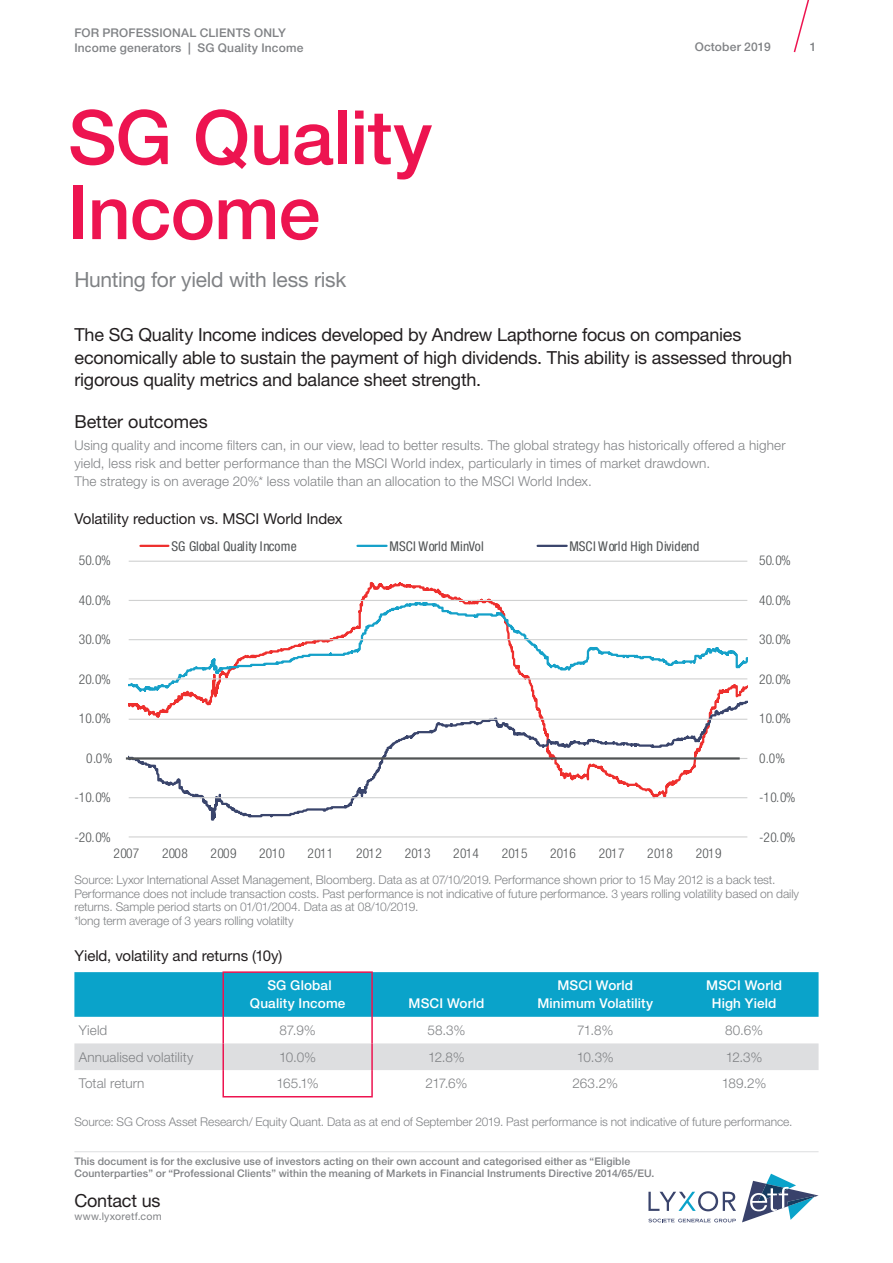
<style>
.page{position:relative;width:893px;height:1263px;background:#fff}
.page>*{position:absolute;margin:0;border:0;box-sizing:border-box;transform-origin:0 0}
.Intro_-_Conclusion_H{font:500 75px/75px "Helvetica Neue LT Pro";letter-spacing:-.01em;color:#ed1450}
.t1{font:21px "Helvetica Neue LT Pro";letter-spacing:-.015em;color:#808285}
.Heading_2_-_First_pa{font:18px/22.5px "Helvetica Neue LT Pro";letter-spacing:-.015em;color:#231f20}
.Heading_3{font:18px "Helvetica Neue LT Pro";letter-spacing:-.005em;color:#231f20}
.Heading_2{font:18px "Helvetica Neue LT Pro";letter-spacing:-.01em;color:#231f20}
.Heading_3-2{font:15px "Helvetica Neue LT Pro";letter-spacing:-.005em;color:#231f20}
.Body_-_9pt_12pt{font:300 13.5px/18px "Helvetica Neue LT Pro";letter-spacing:.01em;color:#808285}
.t2{font:300 condensed 13.5px "Helvetica Neue LT Pro";letter-spacing:.025em;color:#515455}
.Table_information{font:300 13.5px "Helvetica Neue LT Pro";letter-spacing:.01em;color:#808285}
.Body_-_9pt_12pt-2{font:500 13.5px/18px "Helvetica Neue LT Pro";letter-spacing:.01em;color:#fff;text-align:center}
.t3{font:condensed 13.5px "Helvetica Neue LT Pro";color:#515455}
.t4{font:condensed 13.5px "Helvetica Neue LT Pro";letter-spacing:.025em;color:#515455}
.Heading_2_-_First_pa-2{font:300 12px/13.5px "Helvetica Neue LT Pro";letter-spacing:-.005em;color:#808285}
.t5{font:500 12px/15px "Helvetica Neue LT Pro";letter-spacing:.015em;color:#808285}
.Footnote{font:500 10.5px/12px "Helvetica Neue LT Pro";letter-spacing:.01em;color:#808285}
.t6{font:10.5px "Helvetica Neue LT Pro";letter-spacing:.02em;color:#808285}
</style>
<div class="page">
<svg style="left:793px;top:0;width:17px;height:53px"></svg>
<svg style="left:648px;top:1219px;width:88px;height:3px"></svg>
<svg style="left:648px;top:1191px;width:88px;height:20px"></svg>
<svg style="left:742px;top:1174px;width:77px;height:48px"></svg>
<hr style="left:74px;top:1151px;width:745px;height:1px;background:#dddee0">
<div style="left:74px;top:972px;width:745px;height:45px;background:#0aa3ca"></div>
<div style="left:74px;top:1043px;width:745px;height:27px;background:#dddee0"></div>
<hr style="left:222px;top:971px;width:151px;height:2px;background:#ed1450">
<hr style="left:222px;top:973px;width:2px;height:44px;background:#ed1450">
<hr style="left:371px;top:973px;width:2px;height:44px;background:#ed1450">
<hr style="left:222px;top:1017px;width:2px;height:26px;background:#ed1450">
<hr style="left:371px;top:1017px;width:2px;height:26px;background:#ed1450">
<hr style="left:222px;top:1043px;width:2px;height:27px;background:#ed1450">
<hr style="left:371px;top:1043px;width:2px;height:27px;background:#ed1450">
<hr style="left:222px;top:1070px;width:2px;height:26px;background:#ed1450">
<hr style="left:371px;top:1070px;width:2px;height:26px;background:#ed1450">
<hr style="left:222px;top:1096px;width:151px;height:1px;background:#ed1450">
<svg style="left:174px;top:581px;width:568px;height:119px"></svg>
<svg style="left:128px;top:598px;width:620px;height:97px"></svg>
<svg style="left:128px;top:700px;width:620px;height:121px"></svg>
<hr style="left:140px;top:545px;width:28px;height:2px;background:#ee2f2d">
<hr style="left:357px;top:545px;width:30px;height:2px;background:#15a1c9">
<hr style="left:538px;top:545px;width:29px;height:2px;background:#3a456c">
<hr style="left:129px;top:561px;width:618px;height:1px;background:#d0d1d1">
<hr style="left:129px;top:600px;width:618px;height:1px;background:#d0d1d1">
<hr style="left:129px;top:639px;width:618px;height:1px;background:#d0d1d1">
<hr style="left:129px;top:678px;width:618px;height:1px;background:#d0d1d1">
<hr style="left:129px;top:719px;width:618px;height:1px;background:#d0d1d1">
<hr style="left:129px;top:797px;width:618px;height:1px;background:#d0d1d1">
<hr style="left:129px;top:836px;width:618px;height:1px;background:#d0d1d1">
<hr style="left:129px;top:758px;width:618px;height:1px;background:#d0d1d1">
<hr style="left:126px;top:757px;width:614px;height:3px;background:#515455">
<p class="t5" style="left:74px;top:25px;width:231px">FOR PROFESSIONAL CLIENTS ONLY<br>Income generators | SG Quality Income</p>
<p class="t5" style="left:695px;top:39px;width:78px">October 2019</p>
<p class="t5" style="left:810px;top:39px;width:8px">1</p>
<p class="Intro_-_Conclusion_H" style="left:68px;top:99px;width:366px">SG Quality<br>Income</p>
<p class="t1" style="left:74px;top:267px;width:273px">Hunting for yield with less risk</p>
<p class="Heading_2_-_First_pa" style="left:74px;top:323px;width:719px">The SG Quality Income indices developed by Andrew Lapthorne focus on companies economically able to sustain the payment of high dividends. This ability is assessed through rigorous quality metrics and balance sheet strength.</p>
<p class="Heading_3" style="left:74px;top:410px;width:135px">Better outcomes</p>
<p class="Body_-_9pt_12pt" style="left:74px;top:435px;width:713px">Using quality and income filters can, in our view, lead to better results. The global strategy has historically offered a higher yield, less risk and better performance than the MSCI World index, particularly in times of market drawdown.<br>The strategy is on average 20%* less volatile than an allocation to the MSCI World Index.</p>
<p class="Heading_3-2" style="left:74px;top:509px;width:270px">Volatility reduction vs. MSCI World Index</p>
<p class="t3" style="left:172px;top:538px;width:127px">SG Global Quality Income</p>
<p class="t3" style="left:390px;top:538px;width:96px">MSCI World MinVol</p>
<p class="t4" style="left:569px;top:538px;width:131px">MSCI World High Dividend</p>
<p class="t2" style="left:79px;top:553px;width:33px">50.0%</p>
<p class="t2" style="left:759px;top:553px;width:33px">50.0%</p>
<p class="t2" style="left:79px;top:592px;width:33px">40.0%</p>
<p class="t2" style="left:759px;top:592px;width:33px">40.0%</p>
<p class="t2" style="left:79px;top:632px;width:33px">30.0%</p>
<p class="t2" style="left:759px;top:632px;width:33px">30.0%</p>
<p class="t2" style="left:79px;top:671px;width:33px">20.0%</p>
<p class="t2" style="left:759px;top:671px;width:33px">20.0%</p>
<p class="t2" style="left:79px;top:711px;width:33px">10.0%</p>
<p class="t2" style="left:759px;top:711px;width:33px">10.0%</p>
<p class="t2" style="left:86px;top:750px;width:28px">0.0%</p>
<p class="t2" style="left:759px;top:750px;width:28px">0.0%</p>
<p class="t2" style="left:74px;top:790px;width:38px">-10.0%</p>
<p class="t2" style="left:759px;top:790px;width:38px">-10.0%</p>
<p class="t2" style="left:74px;top:829px;width:38px">-20.0%</p>
<p class="t2" style="left:759px;top:829px;width:38px">-20.0%</p>
<p class="t2" style="left:114px;top:845px;width:27px">2007</p>
<p class="t2" style="left:162px;top:845px;width:27px">2008</p>
<p class="t2" style="left:211px;top:845px;width:27px">2009</p>
<p class="t2" style="left:259px;top:845px;width:27px">2010</p>
<p class="t2" style="left:308px;top:845px;width:27px">2011</p>
<p class="t2" style="left:356px;top:845px;width:27px">2012</p>
<p class="t2" style="left:405px;top:845px;width:27px">2013</p>
<p class="t2" style="left:453px;top:845px;width:27px">2014</p>
<p class="t2" style="left:502px;top:845px;width:27px">2015</p>
<p class="t2" style="left:550px;top:845px;width:27px">2016</p>
<p class="t2" style="left:599px;top:845px;width:27px">2017</p>
<p class="t2" style="left:647px;top:845px;width:27px">2018</p>
<p class="t2" style="left:696px;top:845px;width:27px">2019</p>
<p class="Heading_2_-_First_pa-2" style="left:74px;top:873px;width:726px">Source: Lyxor International Asset Management, Bloomberg. Data as at 07/10/2019. Performance shown prior to 15 May 2012 is a back test.<br>Performance does not include transaction costs. Past performance is not indicative of future performance. 3 years rolling volatility based on daily returns. Sample period starts on 01/01/2004. Data as at 08/10/2019.</p>
<p class="Heading_2_-_First_pa-2" style="left:74px;top:913px;width:221px">*long term average of 3 years rolling volatilty</p>
<p class="Heading_3-2" style="left:74px;top:946px;width:209px">Yield, volatility and returns (10y)</p>
<p class="Body_-_9pt_12pt-2" style="left:250px;top:976px;width:97px">SG Global<br>Quality Income</p>
<p class="Body_-_9pt_12pt-2" style="left:409px;top:994px;width:77px">MSCI World</p>
<p class="Body_-_9pt_12pt-2" style="left:537px;top:976px;width:117px">MSCI World<br>Minimum Volatility</p>
<p class="Body_-_9pt_12pt-2" style="left:706px;top:975px;width:77px">MSCI World<br>High Yield</p>
<p class="Table_information" style="left:79px;top:1022px;width:30px">Yield</p>
<p class="Table_information" style="left:280px;top:1022px;width:38px">87.9%</p>
<p class="Table_information" style="left:427px;top:1022px;width:39px">58.3%</p>
<p class="Table_information" style="left:577px;top:1022px;width:38px">71.8%</p>
<p class="Table_information" style="left:725px;top:1022px;width:39px">80.6%</p>
<p class="Table_information" style="left:79px;top:1048px;width:116px">Annualised volatility</p>
<p class="Table_information" style="left:279px;top:1048px;width:39px">10.0%</p>
<p class="Table_information" style="left:428px;top:1048px;width:38px">12.8%</p>
<p class="Table_information" style="left:577px;top:1048px;width:39px">10.3%</p>
<p class="Table_information" style="left:726px;top:1048px;width:38px">12.3%</p>
<p class="Table_information" style="left:79px;top:1075px;width:67px">Total return</p>
<p class="Table_information" style="left:276px;top:1075px;width:44px">165.1%</p>
<p class="Table_information" style="left:425px;top:1075px;width:44px">217.6%</p>
<p class="Table_information" style="left:573px;top:1075px;width:47px">263.2%</p>
<p class="Table_information" style="left:722px;top:1074px;width:46px">189.2%</p>
<p class="Heading_2_-_First_pa-2" style="left:74px;top:1114px;width:720px">Source: SG Cross Asset Research/ Equity Quant. Data as at end of September 2019. Past performance is not indicative of future performance.</p>
<p class="Footnote" style="left:74px;top:1155px;width:582px">This document is for the exclusive use of investors acting on their own account and categorised either as “Eligible<br>Counterparties” or “Professional Clients” within the meaning of Markets in Financial Instruments Directive 2014/65/EU.</p>
<p class="Heading_2" style="left:74px;top:1189px;width:88px">Contact us</p>
<p class="t6" style="left:74px;top:1210px;width:89px">www.lyxoretf.com</p>
</div>
